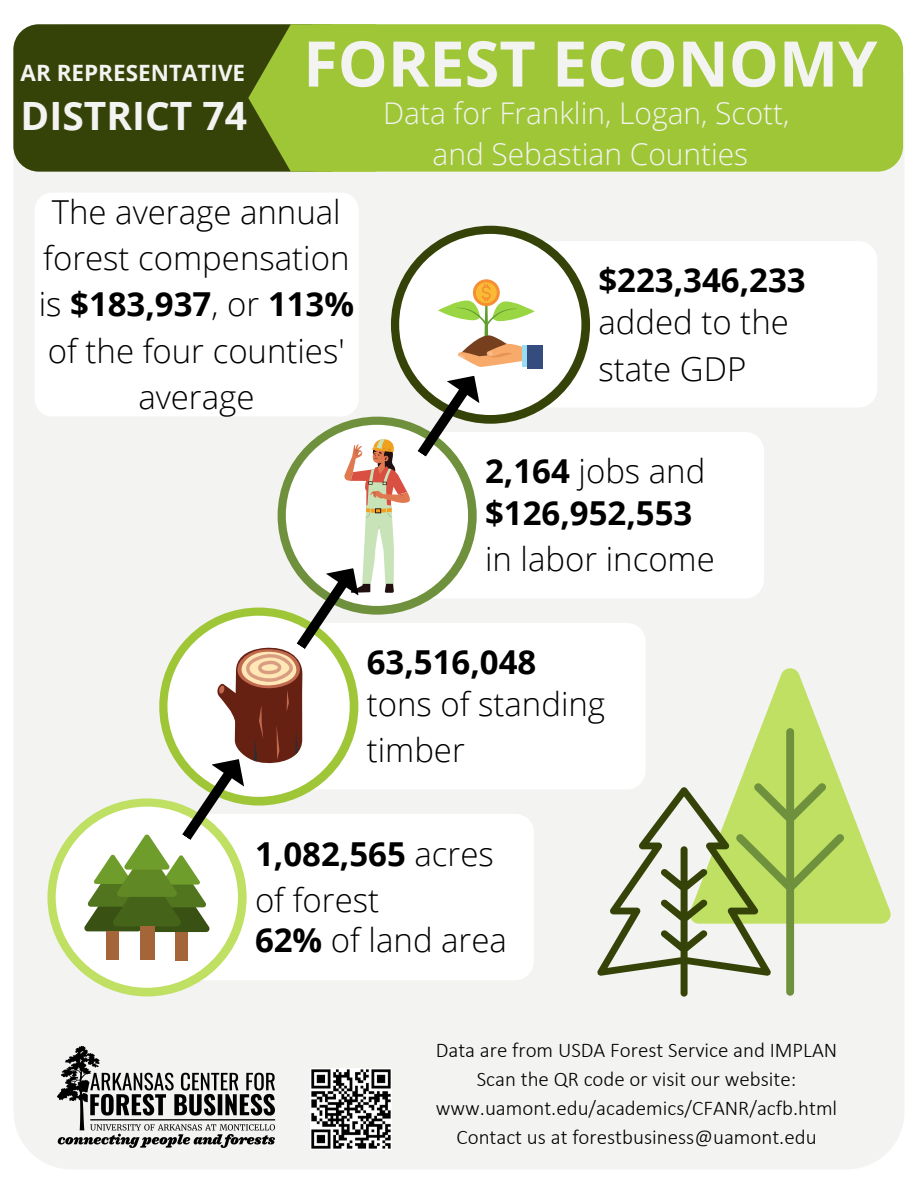
<style>
.page{position:relative;width:918px;height:1188px;background:#fff}
.page>*{position:absolute;margin:0;border:0;box-sizing:border-box;transform-origin:0 0}
.t1{font:700 63px "Open Sans";color:#f3f3f1}
.t2{font:700 39px "Open Sans";color:#f3f3f1}
.t3{font:300 33px/46.2px "Open Sans";color:#000;text-align:center}
.t4{font:700 33px "Open Sans";color:#000}
.t5{font:300 29.85px "Open Sans";color:#f3f3f1}
.t6{font:700 22.5px "Open Sans";color:#f3f3f1}
.t7{font:300 21px/29px "Calibri";color:#000;text-align:center}
.s1{font-weight:700}
.s2{font-weight:300}
</style>
<div class="page">
<div style="left:14px;top:24px;width:891px;height:1146px;background:#f3f3f1;border-radius:58px"></div>
<div style="left:13px;top:24px;width:341px;height:148px;background:#364308;border-radius:25px"></div>
<div style="left:291px;top:24px;width:612px;height:148px;background:#9fc637;border-radius:25px"></div>
<svg style="left:248px;top:24px;width:170px;height:148px"></svg>
<div style="left:490px;top:241px;width:387px;height:167px;background:#fff;border-radius:19px"></div>
<div style="left:391px;top:226px;width:199px;height:198px;background:#364308;border-radius:50%"></div>
<div style="left:399px;top:234px;width:182px;height:181px;background:#fff;border-radius:50%"></div>
<div style="left:527px;top:345px;width:15px;height:24px;background:#344c7e"></div>
<svg style="left:473px;top:279px;width:27px;height:27px"></svg>
<svg style="left:476px;top:282px;width:21px;height:21px"></svg>
<div style="left:259px;top:623px;width:387px;height:166px;background:#fff;border-radius:19px"></div>
<svg style="left:760px;top:668px;width:131px;height:256px"></svg>
<svg style="left:597px;top:728px;width:247px;height:268px"></svg>
<div style="left:35px;top:193px;width:324px;height:223px;background:#fff;border-radius:17px"></div>
<div style="left:377px;top:432px;width:387px;height:166px;background:#fff;border-radius:19px"></div>
<div style="left:147px;top:814px;width:387px;height:166px;background:#fff;border-radius:19px"></div>
<div style="left:47px;top:798px;width:200px;height:198px;background:#bfe063;border-radius:50%"></div>
<div style="left:56px;top:807px;width:182px;height:181px;background:#fff;border-radius:50%"></div>
<div style="left:107px;top:931px;width:12px;height:29px;background:#a46638"></div>
<div style="left:175px;top:932px;width:12px;height:28px;background:#a46638"></div>
<div style="left:140px;top:926px;width:15px;height:34px;background:#a46638"></div>
<svg style="left:83px;top:285px;width:452px;height:647px"></svg>
<img style="left:310px;top:1069px;width:81px;height:81px">
<img style="left:57px;top:1045px;width:219px;height:103px">
<p class="t1" style="left:303px;top:19px;width:576px">FOREST ECONOMY</p>
<p class="t5" style="left:383px;top:92px;width:408px">Data for Franklin, Logan, Scott,</p>
<p class="t5" style="left:433px;top:133px;width:317px">and Sebastian Counties</p>
<p class="t3" style="left:39px;top:188px;width:317px">The average annual forest compensation is <span class="s1">$183,937</span>, or <span class="s1">113% </span>of the four counties' average</p>
<p class="t6" style="left:21px;top:57px;width:226px">AR REPRESENTATIVE</p>
<p class="t2" style="left:21px;top:89px;width:228px">DISTRICT 74</p>
<p class="t4" style="left:598px;top:257px;width:209px">$223,346,233</p>
<p class="t3" style="left:598px;top:299px;width:192px">added to the</p>
<p class="t3" style="left:598px;top:345px;width:149px">state GDP</p>
<p class="t3" style="left:485px;top:447px;width:222px"><span class="s1">2,164</span> jobs and</p>
<p class="t4" style="left:485px;top:490px;width:209px">$126,952,553</p>
<p class="t3" style="left:485px;top:536px;width:231px">in labor income</p>
<p class="t4" style="left:367px;top:639px;width:171px">63,516,048</p>
<p class="t3" style="left:367px;top:680px;width:240px">tons of standing</p>
<p class="t3" style="left:367px;top:726px;width:100px">timber</p>
<p class="t4" style="left:255px;top:831px;width:240px">1,082,565 <span class="s2">acres</span></p>
<p class="t3" style="left:255px;top:876px;width:126px">of forest</p>
<p class="t3" style="left:255px;top:916px;width:253px"><span class="s1">62%</span> of land area</p>
<p class="t7" style="left:436px;top:1035px;width:403px">Data are from USDA Forest Service and IMPLAN Scan the QR code or visit our website: www.uamont.edu/academics/CFANR/acfb.html Contact us at forestbusiness@uamont.edu</p>
</div>
